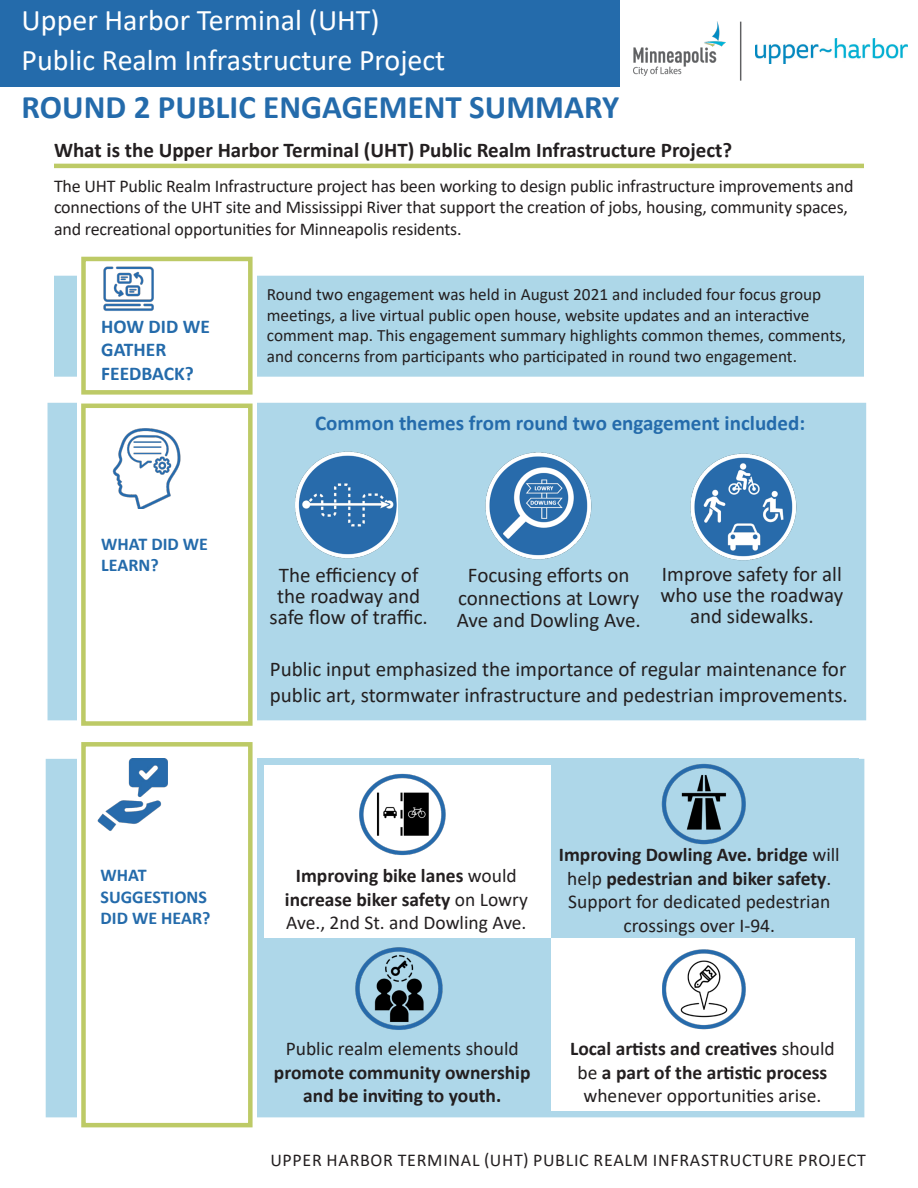
<style>
.page{position:relative;width:918px;height:1188px;background:#fff}
.page>*{position:absolute;margin:0;border:0;box-sizing:border-box;transform-origin:0 0}
.t1{font:700 33px "Calibri";color:#246bab}
.t2{font:30px "Calibri";color:#fff}
.t3{font:21px/21px "Calibri";color:#231f20;text-align:center}
.t4{font:700 21px "Calibri";color:#231f20}
.t5{font:700 21px "Calibri";color:#246bab}
.t6{font:700 19.5px/23.4px "Calibri";color:#231f20;text-align:center}
.t7{font:19.5px/23.4px "Calibri";color:#231f20;text-align:center}
.t8{font:700 19.5px/23.4px "Calibri";color:#246bab}
.t9{font:18px/21.6px "Calibri";letter-spacing:-.01em;color:#231f20}
.t10{font:18px "Calibri";letter-spacing:.04em;color:#231f20}
.t11{font:700 18px/21.6px "Calibri";color:#246bab}
.t12{font:17.25px/20.7px "Calibri";color:#231f20}
.s1{font-weight:400}
.s2{font-weight:700}
</style>
<div class="page">
<div style="left:0;top:0;width:620px;height:86px;background:#246bab"></div>
<div style="left:54px;top:276px;width:810px;height:101px;background:#add7e8"></div>
<div style="left:77px;top:248px;width:180px;height:152px;background:#fff"></div>
<div style="left:81px;top:257px;width:172px;height:138px;border:4px solid #bdca66"></div>
<hr style="left:54px;top:164px;width:810px;height:4px;background:#bdca66">
<img style="left:103px;top:266px;width:51px;height:45px">
<img style="left:633px;top:21px;width:93px;height:54px">
<hr style="left:740px;top:22px;width:1px;height:59px;background:#5f6062">
<img style="left:756px;top:38px;width:151px;height:26px">
<div style="left:48px;top:403px;width:818px;height:317px;background:#aed7e9"></div>
<div style="left:77px;top:400px;width:180px;height:326px;background:#fff"></div>
<div style="left:81px;top:404px;width:172px;height:322px;border:4px solid #bdca66"></div>
<img style="left:295px;top:451px;width:102px;height:108px">
<img style="left:690px;top:453px;width:107px;height:108px">
<img style="left:485px;top:452px;width:107px;height:108px">
<img style="left:112px;top:428px;width:69px;height:80px">
<div style="left:252px;top:759px;width:607px;height:353px;background:#aed7e9"></div>
<div style="left:46px;top:759px;width:818px;height:358px;border:8px solid #aed7e9"></div>
<div style="left:551px;top:938px;width:303px;height:173px;background:#fff"></div>
<div style="left:265px;top:765px;width:286px;height:173px;background:#fff"></div>
<div style="left:49px;top:760px;width:32px;height:357px;background:#aed7e9"></div>
<div style="left:77px;top:752px;width:180px;height:386px;background:#fff"></div>
<div style="left:81px;top:742px;width:172px;height:385px;border:4px solid #bdca66"></div>
<img style="left:357px;top:762px;width:93px;height:94px">
<img style="left:652px;top:761px;width:99px;height:84px">
<img style="left:355px;top:947px;width:88px;height:83px">
<img style="left:662px;top:949px;width:84px;height:81px">
<img style="left:97px;top:759px;width:70px;height:72px">
<p class="t2" style="left:22px;top:0;width:359px">Upper Harbor Terminal (UHT)</p>
<p class="t2" style="left:22px;top:39px;width:425px">Public Realm Infrastructure Project</p>
<p class="t1" style="left:22px;top:84px;width:599px">ROUND 2 PUBLIC ENGAGEMENT SUMMARY</p>
<p class="t4" style="left:54px;top:135px;width:680px">What is the Upper Harbor Terminal (UHT) Public Realm Infrastructure Project?</p>
<p class="t9" style="left:54px;top:174px;width:801px">The UHT Public Realm Infrastructure project has been working to design public infrastructure improvements and connections of the UHT site and Mississippi River that support the creation of jobs, housing, community spaces, and recreational opportunities for Minneapolis residents.</p>
<p class="t8" style="left:101px;top:314px;width:110px">HOW DID WE<br>GATHER</p>
<p class="t8" style="left:101px;top:361px;width:94px">FEEDBACK?</p>
<p class="t11" style="left:101px;top:533px;width:108px">WHAT DID WE<br>LEARN?</p>
<p class="t12" style="left:267px;top:283px;width:581px">Round two engagement was held in August 2021 and included four focus group meetings, a live virtual public open house, website updates and an interactive comment map. This engagement summary highlights common themes, comments, and concerns from participants who participated in round two engagement.</p>
<p class="t5" style="left:315px;top:408px;width:492px">Common themes from round two engagement included:</p>
<p class="t3" style="left:270px;top:564px;width:160px">The efficiency of the roadway and safe flow of traffic.</p>
<p class="t3" style="left:457px;top:563px;width:186px;line-height:22.5px">Focusing efforts on connections at Lowry<br>Ave and Dowling Ave.</p>
<p class="t3" style="left:661px;top:563px;width:184px">Improve safety for all who use the roadway and sidewalks.</p>
<p class="t3" style="left:270px;top:656px;width:579px;line-height:25.2px;text-align:left">Public input emphasized the importance of regular maintenance for public art, stormwater infrastructure and pedestrian improvements.</p>
<p class="t11" style="left:101px;top:864px;width:112px">WHAT<br>SUGGESTIONS<br>DID WE HEAR?</p>
<p class="t6" style="left:285px;top:864px;width:245px">Improving bike lanes <span class="s1">would </span>increase biker safety <span class="s1">on Lowry<br>Ave., 2nd St. and Dowling Ave.</span></p>
<p class="t7" style="left:559px;top:843px;width:282px"><span class="s2">Improving Dowling Ave. bridge</span> will help <span class="s2">pedestrian and biker safety</span>.<br>Support for dedicated pedestrian crossings over I-94.</p>
<p class="t6" style="left:274px;top:1037px;width:258px"><span class="s1">Public realm elements should </span>promote community ownership and be inviting to youth.</p>
<p class="t6" style="left:570px;top:1037px;width:266px">Local artists and creatives <span class="s1">should be</span> a part of the artistic process <span class="s1">whenever opportunities arise.</span></p>
<p class="t10" style="left:270px;top:1148px;width:597px">UPPER HARBOR TERMINAL (UHT) PUBLIC REALM INFRASTRUCTURE PROJECT</p>
</div>
